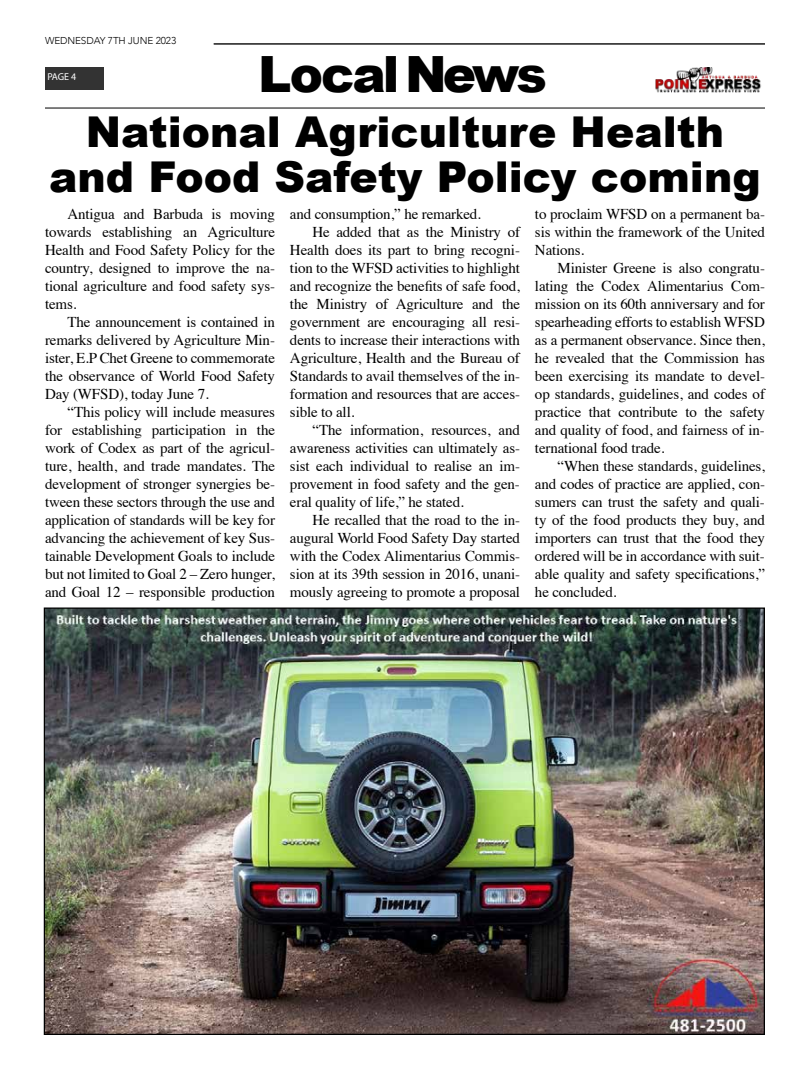
<style>
.page{position:relative;width:810px;height:1080px;background:#fff}
.page>*{position:absolute;margin:0;border:0;box-sizing:border-box;transform-origin:0 0}
.t1{font:900 50px "Arial";letter-spacing:-.06em;color:#000}
.t2{font:900 42.5px/45px "Arial";color:#000;text-align:center}
.t3{font:15px/18px "Times";letter-spacing:-.01em;color:#000;text-align:justify}
.t4{font:300 10px "Avenir";letter-spacing:-.01em;color:#000}
.t5{font:10px "Myriad Pro";color:#fff}
</style>
<div class="page">
<div style="left:45px;top:67px;width:58px;height:22px;background:#333"></div>
<img style="left:656px;top:67px;width:105px;height:25px">
<hr style="left:45px;top:107px;width:720px;height:2px;background:#333">
<hr style="left:214px;top:43px;width:551px;height:2px;background:#333">
<img style="left:46px;top:610px;width:717px;height:423px">
<p class="t4" style="left:45px;top:34px;width:133px">WEDNESDAY 7TH JUNE 2023</p>
<p class="t5" style="left:47px;top:71px;width:31px">PAGE 4</p>
<h1 class="t1" style="left:258px;top:38px;width:290px">Local News</h1>
<h2 class="t2" style="left:49px;top:108px;width:713px">National Agriculture Health and Food Safety Policy coming</h2>
<p class="t3" style="left:45px;top:203px;width:232px;text-indent:22px">Antigua and Barbuda is moving towards establishing an Agriculture Health and Food Safety Policy for the country, designed to improve the na&shy;tional agriculture and food safety sys&shy;tems.</p>
<p class="t3" style="left:45px;top:311px;width:232px;text-indent:22px">The announcement is contained in remarks delivered by Agriculture Min&shy;ister, E.P Chet Greene to commemorate the observance of World Food Safety Day (WFSD), today June 7.</p>
<p class="t3" style="left:45px;top:401px;width:232px;text-indent:22px">“This policy will include measures for establishing participation in the work of Codex as part of the agricul&shy;ture, health, and trade mandates. The development of stronger synergies be&shy;tween these sectors through the use and application of standards will be key for advancing the achievement of key Sus&shy;tainable Development Goals to include but not limited to Goal 2 – Zero hunger, and Goal 12 – responsible production</p>
<p class="t3" style="left:290px;top:203px;width:193px">and consumption,” he remarked.</p>
<p class="t3" style="left:312px;top:221px;width:209px">He added that as the Ministry of</p>
<p class="t3" style="left:290px;top:239px;width:232px">Health does its part to bring recogni-</p>
<p class="t3" style="left:290px;top:257px;width:232px">tion to the WFSD activities to highlight</p>
<p class="t3" style="left:290px;top:275px;width:232px">and recognize the benefits of safe food,</p>
<p class="t3" style="left:290px;top:293px;width:232px">the Ministry of Agriculture and the</p>
<p class="t3" style="left:290px;top:311px;width:232px">government are encouraging all resi-</p>
<p class="t3" style="left:290px;top:329px;width:232px">dents to increase their interactions with</p>
<p class="t3" style="left:290px;top:347px;width:231px">Agriculture, Health and the Bureau of</p>
<p class="t3" style="left:290px;top:365px;width:232px">Standards to avail themselves of the in-</p>
<p class="t3" style="left:290px;top:383px;width:232px">formation and resources that are acces-</p>
<p class="t3" style="left:290px;top:401px;width:66px">sible to all.</p>
<p class="t3" style="left:312px;top:419px;width:209px">“The information, resources, and</p>
<p class="t3" style="left:290px;top:437px;width:232px">awareness activities can ultimately as-</p>
<p class="t3" style="left:290px;top:455px;width:232px">sist each individual to realise an im-</p>
<p class="t3" style="left:290px;top:473px;width:231px">provement in food safety and the gen-</p>
<p class="t3" style="left:290px;top:491px;width:175px">eral quality of life,” he stated.</p>
<p class="t3" style="left:312px;top:509px;width:209px">He recalled that the road to the in-</p>
<p class="t3" style="left:290px;top:527px;width:232px">augural World Food Safety Day started</p>
<p class="t3" style="left:290px;top:545px;width:232px">with the Codex Alimentarius Commis-</p>
<p class="t3" style="left:290px;top:563px;width:232px">sion at its 39th session in 2016, unani-</p>
<p class="t3" style="left:290px;top:581px;width:232px">mously agreeing to promote a proposal</p>
<p class="t3" style="left:535px;top:203px;width:232px">to proclaim WFSD on a permanent ba&shy;sis within the framework of the United Nations.</p>
<p class="t3" style="left:535px;top:257px;width:232px;text-indent:22px">Minister Greene is also congratu&shy;lating the Codex Alimentarius Com&shy;mission on its 60th anniversary and for spearheading efforts to establish WFSD as a permanent observance. Since then, he revealed that the Commission has been exercising its mandate to devel&shy;op standards, guidelines, and codes of practice that contribute to the safety and quality of food, and fairness of in&shy;ternational food trade.</p>
<p class="t3" style="left:535px;top:455px;width:232px;text-indent:22px">“When these standards, guidelines, and codes of practice are applied, con&shy;sumers can trust the safety and quali&shy;ty of the food products they buy, and importers can trust that the food they ordered will be in accordance with suit&shy;able quality and safety specifications,” he concluded.</p>
</div>
